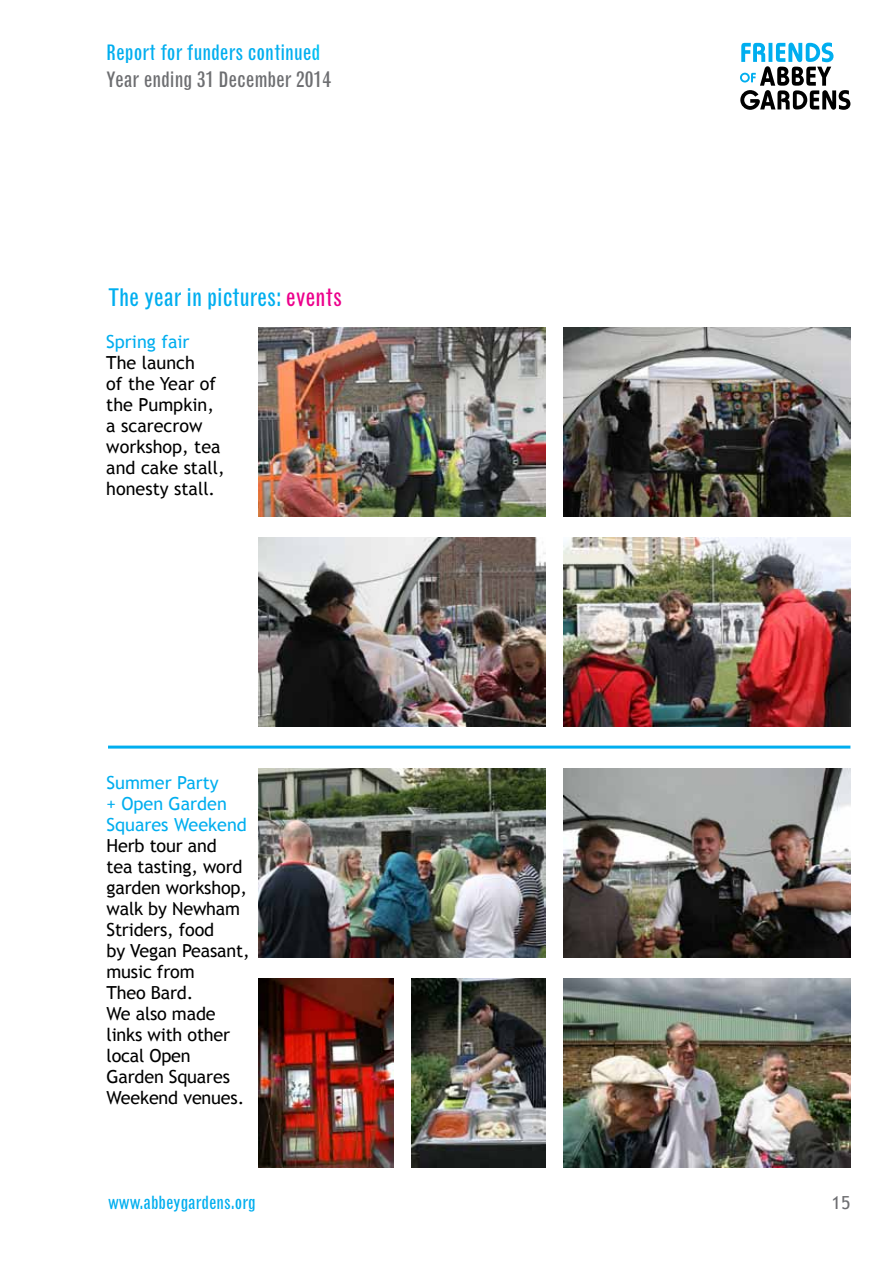
<style>
.page{position:relative;width:893px;height:1263px;background:#fff}
.page>*{position:absolute;margin:0;border:0;box-sizing:border-box;transform-origin:0 0}
.t1{font:condensed 24px "Grotesque";color:#00aeef}
.t2{font:condensed 21px/27px "Grotesque";color:#00aeef}
.t3{font:18px/21px "Trebuchet MS";letter-spacing:-.01em;color:#000}
.t4{font:18px/21px "Trebuchet MS";color:#00aeef}
.t5{font:condensed 18px "Grotesque";color:#00aeef}
.t6{font:18px "Trebuchet MS";color:#6d6e71}
.s1{color:#00c0f3}
.s2{color:#6d6e71}
.s3{color:#ec008c}
</style>
<div class="page">
<svg style="left:740px;top:43px;width:110px;height:67px"></svg>
<img style="left:564px;top:327px;width:286px;height:189px">
<img style="left:259px;top:327px;width:287px;height:189px">
<img style="left:259px;top:537px;width:287px;height:189px">
<img style="left:564px;top:537px;width:286px;height:189px">
<img style="left:259px;top:768px;width:287px;height:189px">
<img style="left:564px;top:768px;width:286px;height:189px">
<img style="left:259px;top:978px;width:134px;height:189px">
<img style="left:564px;top:978px;width:286px;height:189px">
<hr style="left:108px;top:745px;width:742px;height:3px;background:#00aeef">
<img style="left:411px;top:978px;width:135px;height:189px">
<p class="t2" style="left:106px;top:40px;width:226px">Report for funders continue<span class="s1">d<br></span><span class="s2">Year ending 31 December 2014</span></p>
<h1 class="t1" style="left:108px;top:283px;width:236px">The year in pictures: <span class="s3">events</span></h1>
<p class="t4" style="left:106px;top:331px;width:85px">Spring fair</p>
<p class="t3" style="left:106px;top:352px;width:120px">The launch<br>of the Year of the Pumpkin, a scarecrow workshop, tea and cake stall, honesty stall.</p>
<p class="t4" style="left:107px;top:772px;width:142px">Summer Party<br>+ Open Garden<br>Squares Weekend</p>
<p class="t3" style="left:107px;top:835px;width:145px">Herb tour and<br>tea tasting, word garden workshop, walk by Newham<br>Striders, food<br>by Vegan Peasant, music from<br>Theo Bard.<br>We also made links with other local Open<br>Garden Squares<br>Weekend venues.</p>
<p class="t5" style="left:108px;top:1192px;width:149px">www.abbeygardens.org</p>
<p class="t6" style="left:832px;top:1192px;width:20px">15</p>
</div>
